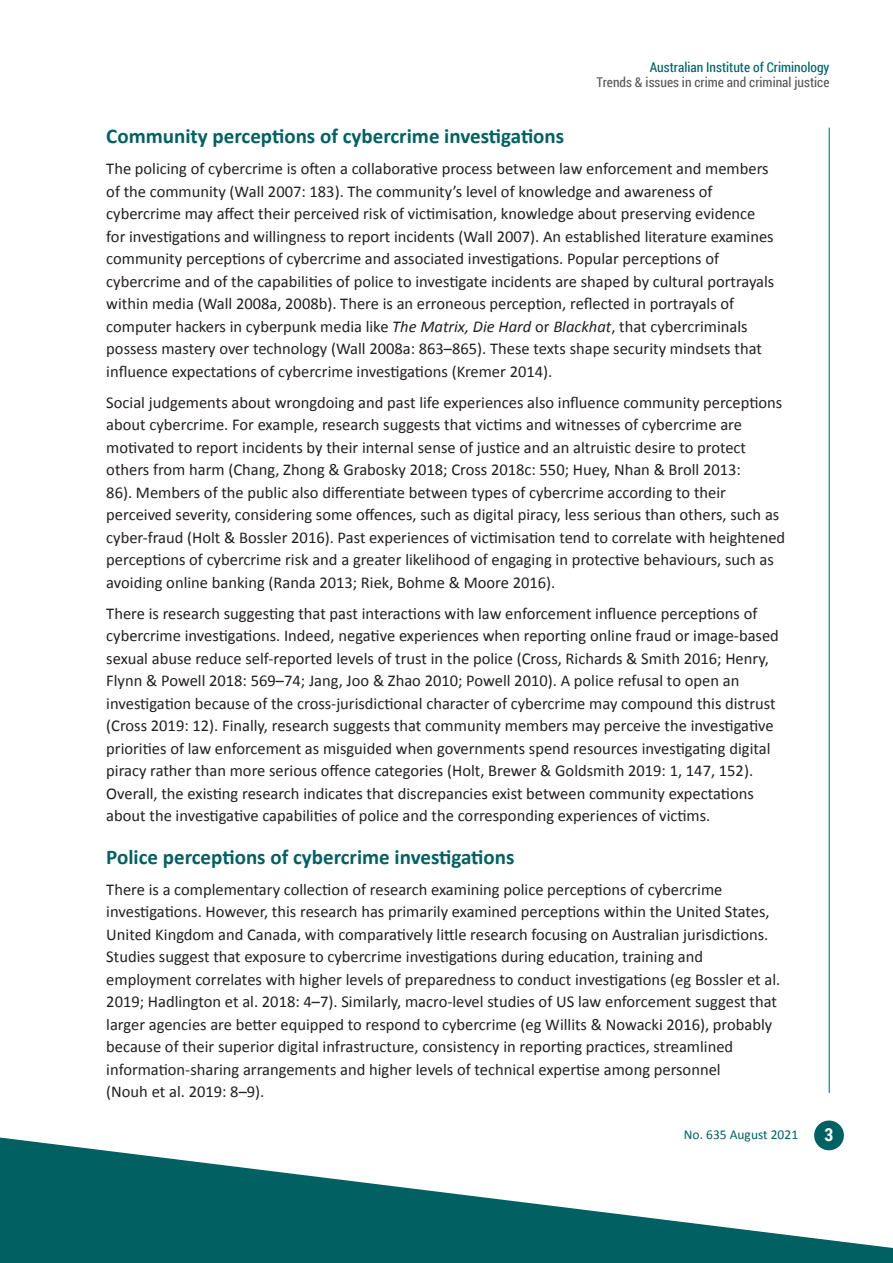
<style>
.page{position:relative;width:893px;height:1263px;background:#fff}
.page>*{position:absolute;margin:0;border:0;box-sizing:border-box;transform-origin:0 0}
.t1{font:700 21px "Calibri";color:#006062}
.t2{font:700 18px "Roboto Condensed";color:#fff}
.body{font:16.5px/22.5px "Calibri";color:#231f20}
.t3{font:13.5px "Roboto Condensed";color:#57585a}
.t4{font:13.5px "Roboto Condensed";color:#006062}
.t5{font:13.5px "Calibri";color:#006062}
.s1{font-style:italic}
</style>
<div class="page">
<hr style="left:829px;top:128px;width:1px;height:965px;background:#006062">
<div style="left:814px;top:1120px;width:30px;height:30px;background:#006062;border-radius:50%"></div>
<svg style="left:0;top:1137px;width:893px;height:126px;fill:#006062"></svg>
<p class="t4" style="left:650px;top:58px;width:181px">Australian Institute of Criminology</p>
<p class="t3" style="left:597px;top:73px;width:234px">Trends &amp; issues in crime and criminal justice</p>
<h2 class="t1" style="left:106px;top:123px;width:459px">Community perceptions of cybercrime investigations</h2>
<p class="body" style="left:106px;top:158px;width:670px">The policing of cybercrime is often a collaborative process between law enforcement and members of the community (Wall 2007: 183). The community’s level of knowledge and awareness of cybercrime may affect their perceived risk of victimisation, knowledge about preserving evidence for investigations and willingness to report incidents (Wall 2007). An established literature examines community perceptions of cybercrime and associated investigations. Popular perceptions of cybercrime and of the capabilities of police to investigate incidents are shaped by cultural portrayals within media (Wall 2008a, 2008b). There is an erroneous perception, reflected in portrayals of computer hackers in cyberpunk media like <span class="s1">The Matrix, Die Hard</span> or <span class="s1">Blackhat</span>, that cybercriminals possess mastery over technology (Wall 2008a: 863–865). These texts shape security mindsets that influence expectations of cybercrime investigations (Kremer 2014).</p>
<p class="body" style="left:106px;top:391px;width:680px">Social judgements about wrongdoing and past life experiences also influence community perceptions about cybercrime. For example, research suggests that victims and witnesses of cybercrime are motivated to report incidents by their internal sense of justice and an altruistic desire to protect others from harm (Chang, Zhong &amp; Grabosky 2018; Cross 2018c: 550; Huey, Nhan &amp; Broll 2013:<br>86). Members of the public also differentiate between types of cybercrime according to their perceived severity, considering some offences, such as digital piracy, less serious than others, such as cyber‑fraud (Holt &amp; Bossler 2016). Past experiences of victimisation tend to correlate with heightened perceptions of cybercrime risk and a greater likelihood of engaging in protective behaviours, such as avoiding online banking (Randa 2013; Riek, Bohme &amp; Moore 2016).</p>
<p class="body" style="left:106px;top:602px;width:674px">There is research suggesting that past interactions with law enforcement influence perceptions of cybercrime investigations. Indeed, negative experiences when reporting online fraud or image-based sexual abuse reduce self-reported levels of trust in the police (Cross, Richards &amp; Smith 2016; Henry, Flynn &amp; Powell 2018: 569–74; Jang, Joo &amp; Zhao 2010; Powell 2010). A police refusal to open an investigation because of the cross-jurisdictional character of cybercrime may compound this distrust (Cross 2019: 12). Finally, research suggests that community members may perceive the investigative priorities of law enforcement as misguided when governments spend resources investigating digital piracy rather than more serious offence categories (Holt, Brewer &amp; Goldsmith 2019: 1, 147, 152).<br>Overall, the existing research indicates that discrepancies exist between community expectations about the investigative capabilities of police and the corresponding experiences of victims.</p>
<h2 class="t1" style="left:106px;top:843px;width:410px">Police perceptions of cybercrime investigations</h2>
<p class="body" style="left:106px;top:878px;width:675px">There is a complementary collection of research examining police perceptions of cybercrime investigations. However, this research has primarily examined perceptions within the United States, United Kingdom and Canada, with comparatively little research focusing on Australian jurisdictions.<br>Studies suggest that exposure to cybercrime investigations during education, training and employment correlates with higher levels of preparedness to conduct investigations (eg Bossler et al.<br>2019; Hadlington et al. 2018: 4–7). Similarly, macro-level studies of US law enforcement suggest that larger agencies are better equipped to respond to cybercrime (eg Willits &amp; Nowacki 2016), probably because of their superior digital infrastructure, consistency in reporting practices, streamlined information-sharing arrangements and higher levels of technical expertise among personnel<br>(Nouh et al. 2019: 8–9).</p>
<p class="t5" style="left:684px;top:1126px;width:116px">No. 635 August 2021</p>
<p class="t2" style="left:824px;top:1122px;width:10px">3</p>
</div>
